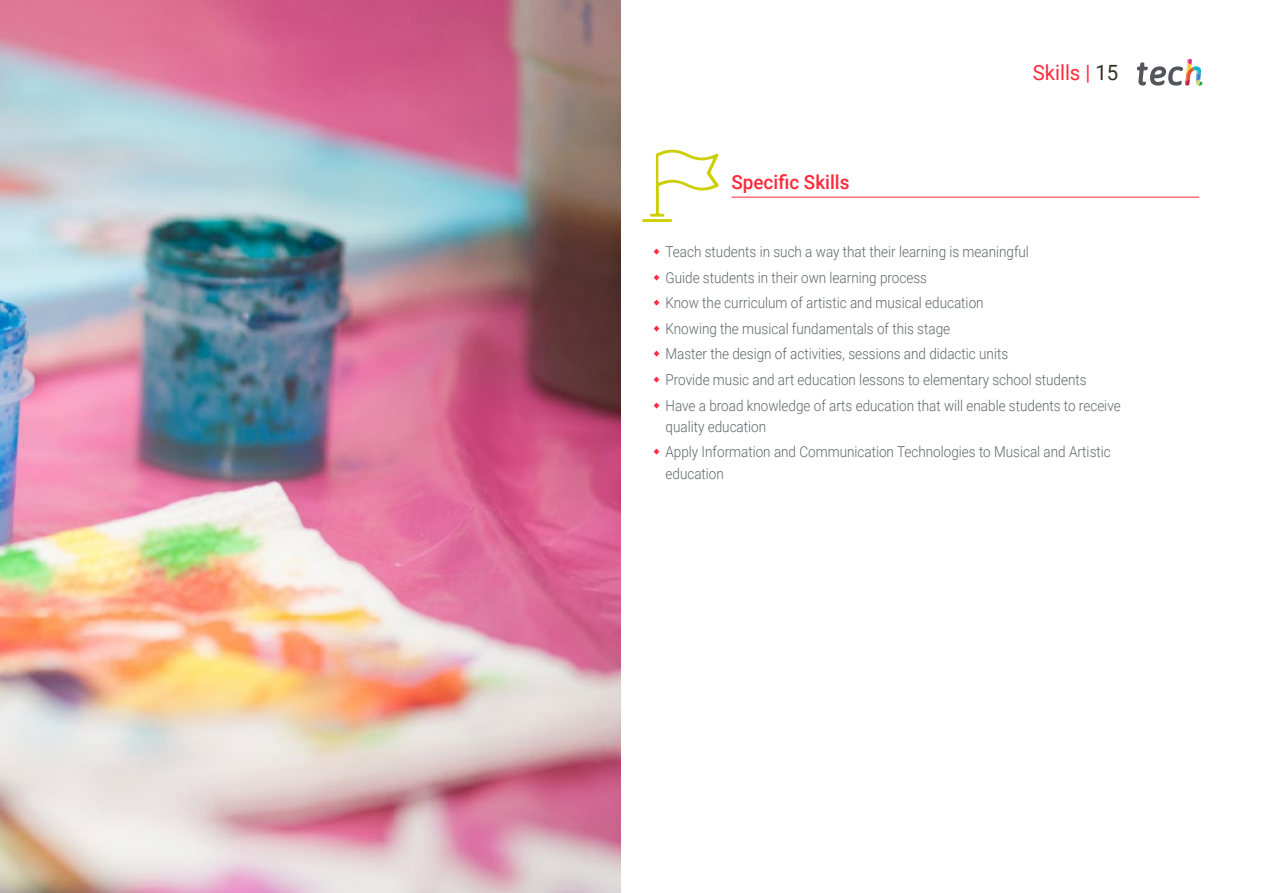
<style>
.page{position:relative;width:1263px;height:893px;background:#fff}
.page>*{position:absolute;margin:0;border:0;box-sizing:border-box;transform-origin:0 0}
.t1{font:21px "Roboto";color:#ff293a}
.t2{font:500 19.5px "Roboto";color:#ff293a}
.t3{font:300 15px/25.5px "Roboto";color:#61646a;scale:.9 1}
.s1{color:#312e20}
</style>
<div class="page">
<hr style="left:731px;top:197px;width:468px;height:1px;background:#ff293a">
<hr style="left:642px;top:219px;width:30px;height:3px;background:#cdce00">
<svg style="left:650px;top:150px;width:69px;height:67px"></svg>
<img style="left:0;top:0;width:621px;height:893px">
<svg style="left:1137px;top:59px;width:65px;height:27px"></svg>
<h2 class="t2" style="left:731px;top:168px;width:120px">Specific Skills</h2>
<h1 class="t1" style="left:1033px;top:57px;width:87px">Skills | <span class="s1">15</span></h1>
<p class="t3" style="left:665px;top:239px;width:507px">Teach students in such a way that their learning is meaningful<br>Guide students in their own learning process<br>Know the curriculum of artistic and musical education<br>Knowing the musical fundamentals of this stage<br>Master the design of activities, sessions and didactic units<br>Provide music and art education lessons to elementary school students<br>Have a broad knowledge of arts education that will enable students to receive</p>
<p class="t3" style="left:665px;top:413px;width:496px">quality education<br>Apply Information and Communication Technologies to Musical and Artistic</p>
<p class="t3" style="left:665px;top:460px;width:66px">education</p>
</div>
